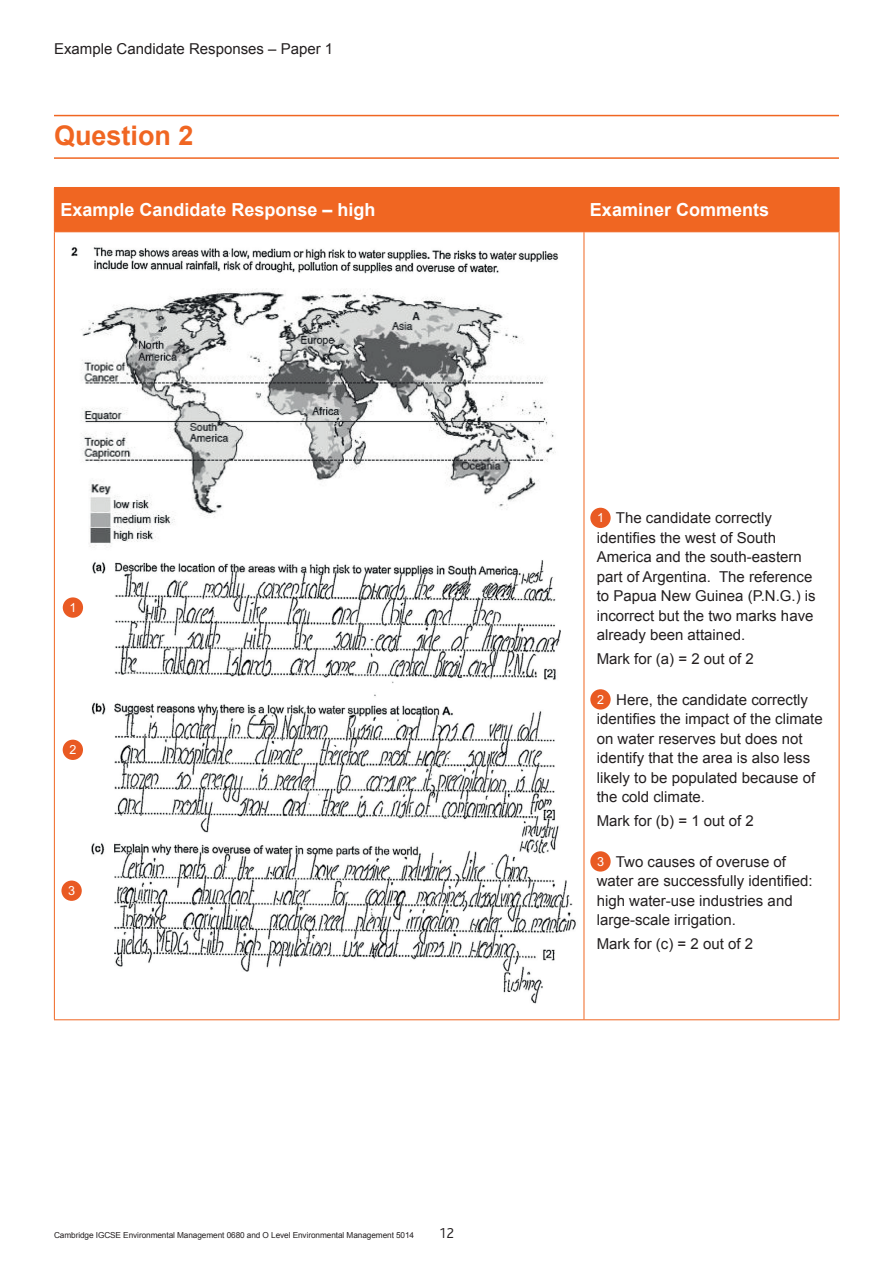
<style>
.page{position:relative;width:893px;height:1263px;background:#fff}
.page>*{position:absolute;margin:0;border:0;box-sizing:border-box;transform-origin:0 0}
.t1{font:700 27px "Arial";color:#f06622}
.t2{font:700 18px "Arial";color:#fff}
.t3{font:15px/19.5px "Arial";color:#231f20}
.t4{font:300 15px "Bliss";color:#231f20}
.t5{font:12.6px "Arial MT Pro";color:#fff}
.t6{font:8.25px "Arial";letter-spacing:-.01em;color:#231f20}
</style>
<div class="page">
<hr style="left:54px;top:115px;width:785px;height:1px;background:#f06622">
<hr style="left:54px;top:157px;width:785px;height:2px;background:#f06622">
<div style="left:55px;top:188px;width:784px;height:43px;background:#f06622"></div>
<hr style="left:54px;top:188px;width:1px;height:43px;background:#f06622">
<hr style="left:54px;top:187px;width:530px;height:1px;background:#f06622">
<hr style="left:54px;top:231px;width:530px;height:1px;background:#f06622">
<hr style="left:584px;top:188px;width:1px;height:43px;background:#f06622">
<hr style="left:584px;top:187px;width:255px;height:1px;background:#f06622">
<hr style="left:839px;top:188px;width:1px;height:43px;background:#f06622">
<hr style="left:584px;top:231px;width:255px;height:1px;background:#f06622">
<hr style="left:54px;top:232px;width:1px;height:787px;background:#f06622">
<hr style="left:584px;top:232px;width:1px;height:787px;background:#f06622">
<hr style="left:839px;top:232px;width:1px;height:787px;background:#f06622">
<hr style="left:54px;top:1019px;width:530px;height:1px;background:#f06622">
<hr style="left:584px;top:1019px;width:255px;height:1px;background:#f06622">
<img style="left:67px;top:247px;width:509px;height:757px">
<div style="left:590px;top:508px;width:21px;height:20px;background:#e95a23;border-radius:50%"></div>
<div style="left:63px;top:597px;width:20px;height:21px;background:#e95a23;border-radius:50%"></div>
<div style="left:590px;top:689px;width:21px;height:20px;background:#e95a23;border-radius:50%"></div>
<div style="left:63px;top:740px;width:20px;height:20px;background:#e95a23;border-radius:50%"></div>
<div style="left:590px;top:851px;width:21px;height:20px;background:#e95a23;border-radius:50%"></div>
<div style="left:61px;top:880px;width:21px;height:21px;background:#e95a23;border-radius:50%"></div>
<p class="t3" style="left:54px;top:39px;width:281px">Example Candidate Responses – Paper 1</p>
<h1 class="t1" style="left:54px;top:118px;width:141px">Question 2</h1>
<p class="t2" style="left:60px;top:198px;width:317px">Example Candidate Response – high</p>
<p class="t2" style="left:590px;top:198px;width:181px">Examiner Comments</p>
<p class="t5" style="left:69px;top:600px;width:9px">1</p>
<p class="t5" style="left:69px;top:743px;width:9px">2</p>
<p class="t5" style="left:68px;top:883px;width:9px">3</p>
<p class="t6" style="left:54px;top:1229px;width:362px">Cambridge IGCSE Environmental Management 0680 and O Level Environmental Management 5014</p>
<p class="t4" style="left:439px;top:1225px;width:17px">12</p>
<p class="t3" style="left:597px;top:508px;width:221px;text-indent:19px">The candidate correctly identifies the west of South<br>America and the south-eastern part of Argentina. The reference to Papua New Guinea (P.N.G.) is incorrect but the two marks have already been attained.</p>
<p class="t3" style="left:597px;top:649px;width:159px">Mark for (a) = 2 out of 2</p>
<p class="t3" style="left:597px;top:690px;width:227px;text-indent:20px">Here, the candidate correctly identifies the impact of the climate on water reserves but does not identify that the area is also less likely to be populated because of the cold climate.</p>
<p class="t3" style="left:597px;top:811px;width:159px">Mark for (b) = 1 out of 2</p>
<p class="t3" style="left:597px;top:852px;width:217px;text-indent:19px">Two causes of overuse of water are successfully identified: high water-use industries and large-scale irrigation.</p>
<p class="t3" style="left:597px;top:934px;width:158px">Mark for (c) = 2 out of 2</p>
<p class="t5" style="left:597px;top:511px;width:9px">1</p>
<p class="t5" style="left:597px;top:692px;width:9px">2</p>
<p class="t5" style="left:597px;top:854px;width:9px">3</p>
</div>
